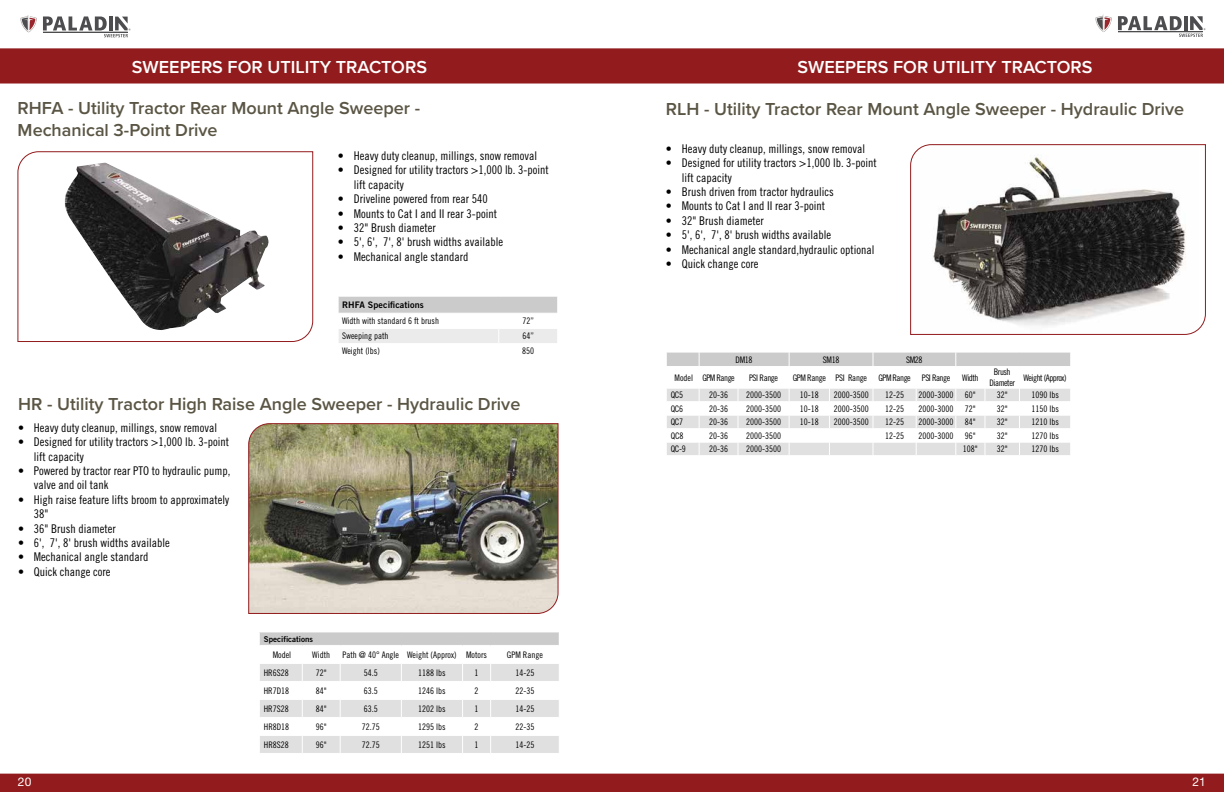
<style>
.page{position:relative;width:1224px;height:792px;background:#fff}
.page>*{position:absolute;margin:0;border:0;box-sizing:border-box;transform-origin:0 0}
.t1{font:600 18px/21.6px "Proxima Nova";color:#5a5544}
.t2{font:600 18px "Proxima Nova";color:#fff}
.t3{font:12px/14.4px "Trade Gothic LT Std Cn 18";color:#000}
.t4{font:12px "Helvetica Neue LT Std";color:#fff}
.t5{font:9px "Trade Gothic LT Std Cn 18";color:#000}
.t6{font:9px/10.8px "Trade Gothic LT Std Cn 18";letter-spacing:-.05em;color:#000;text-align:center}
.t7{font:9px "Trade Gothic LT Std Bd 2";letter-spacing:.01em;color:#000}
.t8{font:9px "Trade Gothic LT Std Cn 18";letter-spacing:-.035em;color:#000}
.t9{font:9px "Trade Gothic LT Std Cn 18";letter-spacing:-.04em;color:#000}
.t10{font:8px "Trade Gothic LT Std Bd 2";color:#000}
</style>
<div class="page">
<div style="left:0;top:48px;width:1224px;height:36px;background:#921c1d"></div>
<svg style="left:910px;top:144px;width:296px;height:191px"></svg>
<svg style="left:667px;top:352px;width:403px;height:103px"></svg>
<svg style="left:20px;top:15px;width:17px;height:18px"></svg>
<svg style="left:43px;top:16px;width:87px;height:21px"></svg>
<div style="left:0;top:774px;width:1224px;height:18px;background:#921c1d"></div>
<img style="left:248px;top:423px;width:311px;height:191px">
<svg style="left:17px;top:151px;width:297px;height:191px"></svg>
<svg style="left:338px;top:296px;width:219px;height:47px"></svg>
<svg style="left:259px;top:632px;width:300px;height:121px"></svg>
<svg style="left:1095px;top:15px;width:17px;height:17px"></svg>
<svg style="left:1118px;top:16px;width:87px;height:21px"></svg>
<h1 class="t2" style="left:132px;top:54px;width:297px">SWEEPERS FOR UTILITY TRACTORS</h1>
<h1 class="t2" style="left:797px;top:54px;width:297px">SWEEPERS FOR UTILITY TRACTORS</h1>
<h1 class="t1" style="left:18px;top:97px;width:404px">RHFA - Utility Tractor Rear Mount Angle Sweeper -<br>Mechanical 3-Point Drive</h1>
<p class="t3" style="left:338px;top:148px;width:201px">• Heavy duty cleanup, millings, snow removal</p>
<p class="t3" style="left:354px;top:163px;width:197px;text-indent:-16px">• Designed for utility tractors &gt;1,000 lb. 3-point lift capacity</p>
<p class="t3" style="left:338px;top:192px;width:151px">• Driveline powered from rear 540</p>
<p class="t3" style="left:338px;top:206px;width:161px">• Mounts to Cat I and II rear 3-point</p>
<p class="t3" style="left:338px;top:220px;width:99px">• 32" Brush diameter</p>
<p class="t3" style="left:338px;top:235px;width:167px">• 5', 6', 7', 8' brush widths available</p>
<p class="t3" style="left:338px;top:249px;width:132px">• Mechanical angle standard</p>
<p class="t7" style="left:342px;top:299px;width:83px">RHFA Specifications</p>
<p class="t5" style="left:342px;top:315px;width:98px">Width with standard 6 ft brush</p>
<p class="t5" style="left:523px;top:315px;width:13px">72”</p>
<p class="t5" style="left:342px;top:330px;width:48px">Sweeping path</p>
<p class="t5" style="left:523px;top:330px;width:13px">64”</p>
<p class="t5" style="left:342px;top:346px;width:39px">Weight (lbs)</p>
<p class="t5" style="left:522px;top:346px;width:13px">850</p>
<h1 class="t1" style="left:18px;top:393px;width:504px">HR - Utility Tractor High Raise Angle Sweeper - Hydraulic Drive</h1>
<p class="t3" style="left:18px;top:420px;width:201px">• Heavy duty cleanup, millings, snow removal</p>
<p class="t3" style="left:34px;top:435px;width:197px;text-indent:-16px">• Designed for utility tractors &gt;1,000 lb. 3-point lift capacity</p>
<p class="t3" style="left:34px;top:463px;width:198px;text-indent:-16px">• Powered by tractor rear PTO to hydraulic pump, valve and oil tank</p>
<p class="t3" style="left:34px;top:492px;width:197px;text-indent:-16px">• High raise feature lifts broom to approximately<br>38"</p>
<p class="t3" style="left:18px;top:521px;width:99px">• 36" Brush diameter</p>
<p class="t3" style="left:18px;top:535px;width:153px">• 6', 7', 8' brush widths available</p>
<p class="t3" style="left:18px;top:550px;width:132px">• Mechanical angle standard</p>
<p class="t3" style="left:18px;top:564px;width:94px">• Quick change core</p>
<p class="t10" style="left:264px;top:634px;width:51px">Specifications</p>
<p class="t5" style="left:273px;top:649px;width:20px">Model</p>
<p class="t5" style="left:312px;top:649px;width:19px">Width</p>
<p class="t5" style="left:342px;top:649px;width:146px">Path @ 40° Angle Weight (Approx) Motors</p>
<p class="t5" style="left:507px;top:649px;width:37px">GPM Range</p>
<p class="t5" style="left:264px;top:667px;width:26px">HR6S28</p>
<p class="t5" style="left:316px;top:667px;width:12px">72"</p>
<p class="t5" style="left:364px;top:667px;width:15px">54.5</p>
<p class="t5" style="left:418px;top:667px;width:29px">1188 lbs</p>
<p class="t5" style="left:475px;top:667px;width:5px">1</p>
<p class="t5" style="left:515px;top:667px;width:20px">14-25</p>
<p class="t5" style="left:264px;top:685px;width:27px">HR7D18</p>
<p class="t5" style="left:316px;top:685px;width:12px">84"</p>
<p class="t5" style="left:364px;top:685px;width:15px">63.5</p>
<p class="t5" style="left:418px;top:685px;width:29px">1246 lbs</p>
<p class="t5" style="left:475px;top:685px;width:5px">2</p>
<p class="t5" style="left:515px;top:685px;width:20px">22-35</p>
<p class="t5" style="left:264px;top:703px;width:26px">HR7S28</p>
<p class="t5" style="left:316px;top:703px;width:12px">84"</p>
<p class="t5" style="left:364px;top:703px;width:15px">63.5</p>
<p class="t5" style="left:418px;top:703px;width:29px">1202 lbs</p>
<p class="t5" style="left:475px;top:703px;width:5px">1</p>
<p class="t5" style="left:515px;top:703px;width:20px">14-25</p>
<p class="t5" style="left:264px;top:721px;width:27px">HR8D18</p>
<p class="t5" style="left:316px;top:721px;width:12px">96"</p>
<p class="t5" style="left:362px;top:721px;width:19px">72.75</p>
<p class="t5" style="left:418px;top:721px;width:29px">1295 lbs</p>
<p class="t5" style="left:475px;top:721px;width:5px">2</p>
<p class="t5" style="left:516px;top:721px;width:20px">22-35</p>
<p class="t5" style="left:264px;top:739px;width:26px">HR8S28</p>
<p class="t5" style="left:316px;top:739px;width:12px">96"</p>
<p class="t5" style="left:362px;top:739px;width:19px">72.75</p>
<p class="t5" style="left:418px;top:739px;width:29px">1251 lbs</p>
<p class="t5" style="left:475px;top:739px;width:5px">1</p>
<p class="t5" style="left:516px;top:739px;width:20px">14-25</p>
<h1 class="t1" style="left:666px;top:97px;width:520px">RLH - Utility Tractor Rear Mount Angle Sweeper - Hydraulic Drive</h1>
<p class="t3" style="left:666px;top:141px;width:201px">• Heavy duty cleanup, millings, snow removal</p>
<p class="t3" style="left:682px;top:156px;width:197px;text-indent:-16px">• Designed for utility tractors &gt;1,000 lb. 3-point lift capacity</p>
<p class="t3" style="left:666px;top:184px;width:169px">• Brush driven from tractor hydraulics</p>
<p class="t3" style="left:666px;top:199px;width:161px">• Mounts to Cat I and II rear 3-point</p>
<p class="t3" style="left:666px;top:213px;width:99px">• 32" Brush diameter</p>
<p class="t3" style="left:666px;top:228px;width:167px">• 5', 6', 7', 8' brush widths available</p>
<p class="t3" style="left:666px;top:242px;width:210px">• Mechanical angle standard,hydraulic optional</p>
<p class="t3" style="left:666px;top:256px;width:94px">• Quick change core</p>
<p class="t5" style="left:736px;top:354px;width:18px">DM18</p>
<p class="t5" style="left:823px;top:354px;width:18px">SM18</p>
<p class="t5" style="left:906px;top:354px;width:18px">SM28</p>
<p class="t6" style="left:675px;top:372px;width:62px">Model GPM Range</p>
<p class="t9" style="left:749px;top:372px;width:31px">PSI Range</p>
<p class="t8" style="left:793px;top:372px;width:76px">GPM Range PSI Range</p>
<p class="t6" style="left:878px;top:372px;width:73px">GPM Range PSI Range</p>
<p class="t5" style="left:962px;top:372px;width:18px">Width</p>
<p class="t6" style="left:990px;top:367px;width:27px">Brush<br>Diameter</p>
<p class="t6" style="left:1024px;top:372px;width:45px">Weight (Approx)</p>
<p class="t5" style="left:671px;top:390px;width:14px">QC5</p>
<p class="t5" style="left:709px;top:390px;width:20px">20-36</p>
<p class="t5" style="left:746px;top:390px;width:36px">2000-3500</p>
<p class="t5" style="left:800px;top:390px;width:20px">10-18</p>
<p class="t5" style="left:834px;top:390px;width:36px">2000-3500</p>
<p class="t5" style="left:885px;top:390px;width:20px">12-25</p>
<p class="t5" style="left:919px;top:390px;width:36px">2000-3000</p>
<p class="t5" style="left:965px;top:390px;width:12px">60"</p>
<p class="t5" style="left:997px;top:390px;width:12px">32"</p>
<p class="t5" style="left:1031px;top:390px;width:29px">1090 lbs</p>
<p class="t5" style="left:671px;top:403px;width:14px">QC6</p>
<p class="t5" style="left:709px;top:403px;width:20px">20-36</p>
<p class="t5" style="left:746px;top:403px;width:36px">2000-3500</p>
<p class="t5" style="left:800px;top:403px;width:20px">10-18</p>
<p class="t5" style="left:834px;top:403px;width:36px">2000-3500</p>
<p class="t5" style="left:885px;top:403px;width:20px">12-25</p>
<p class="t5" style="left:919px;top:403px;width:36px">2000-3000</p>
<p class="t5" style="left:965px;top:403px;width:12px">72"</p>
<p class="t5" style="left:997px;top:403px;width:12px">32"</p>
<p class="t5" style="left:1031px;top:403px;width:29px">1150 lbs</p>
<p class="t5" style="left:671px;top:417px;width:14px">QC7</p>
<p class="t5" style="left:709px;top:417px;width:20px">20-36</p>
<p class="t5" style="left:746px;top:417px;width:36px">2000-3500</p>
<p class="t5" style="left:800px;top:417px;width:20px">10-18</p>
<p class="t5" style="left:834px;top:417px;width:36px">2000-3500</p>
<p class="t5" style="left:885px;top:417px;width:20px">12-25</p>
<p class="t5" style="left:919px;top:417px;width:36px">2000-3000</p>
<p class="t5" style="left:965px;top:417px;width:12px">84"</p>
<p class="t5" style="left:997px;top:417px;width:12px">32"</p>
<p class="t5" style="left:1031px;top:417px;width:29px">1210 lbs</p>
<p class="t5" style="left:671px;top:430px;width:14px">QC8</p>
<p class="t5" style="left:709px;top:430px;width:20px">20-36</p>
<p class="t5" style="left:746px;top:430px;width:36px">2000-3500</p>
<p class="t5" style="left:885px;top:430px;width:20px">12-25</p>
<p class="t5" style="left:919px;top:430px;width:36px">2000-3000</p>
<p class="t5" style="left:965px;top:430px;width:12px">96"</p>
<p class="t5" style="left:997px;top:430px;width:12px">32"</p>
<p class="t5" style="left:1031px;top:430px;width:29px">1270 lbs</p>
<p class="t5" style="left:671px;top:444px;width:17px">QC-9</p>
<p class="t5" style="left:709px;top:444px;width:20px">20-36</p>
<p class="t5" style="left:746px;top:444px;width:36px">2000-3500</p>
<p class="t5" style="left:963px;top:444px;width:16px">108"</p>
<p class="t5" style="left:997px;top:444px;width:12px">32"</p>
<p class="t5" style="left:1031px;top:444px;width:29px">1270 lbs</p>
<p class="t4" style="left:18px;top:775px;width:15px">20</p>
<p class="t4" style="left:1193px;top:775px;width:15px">21</p>
</div>
